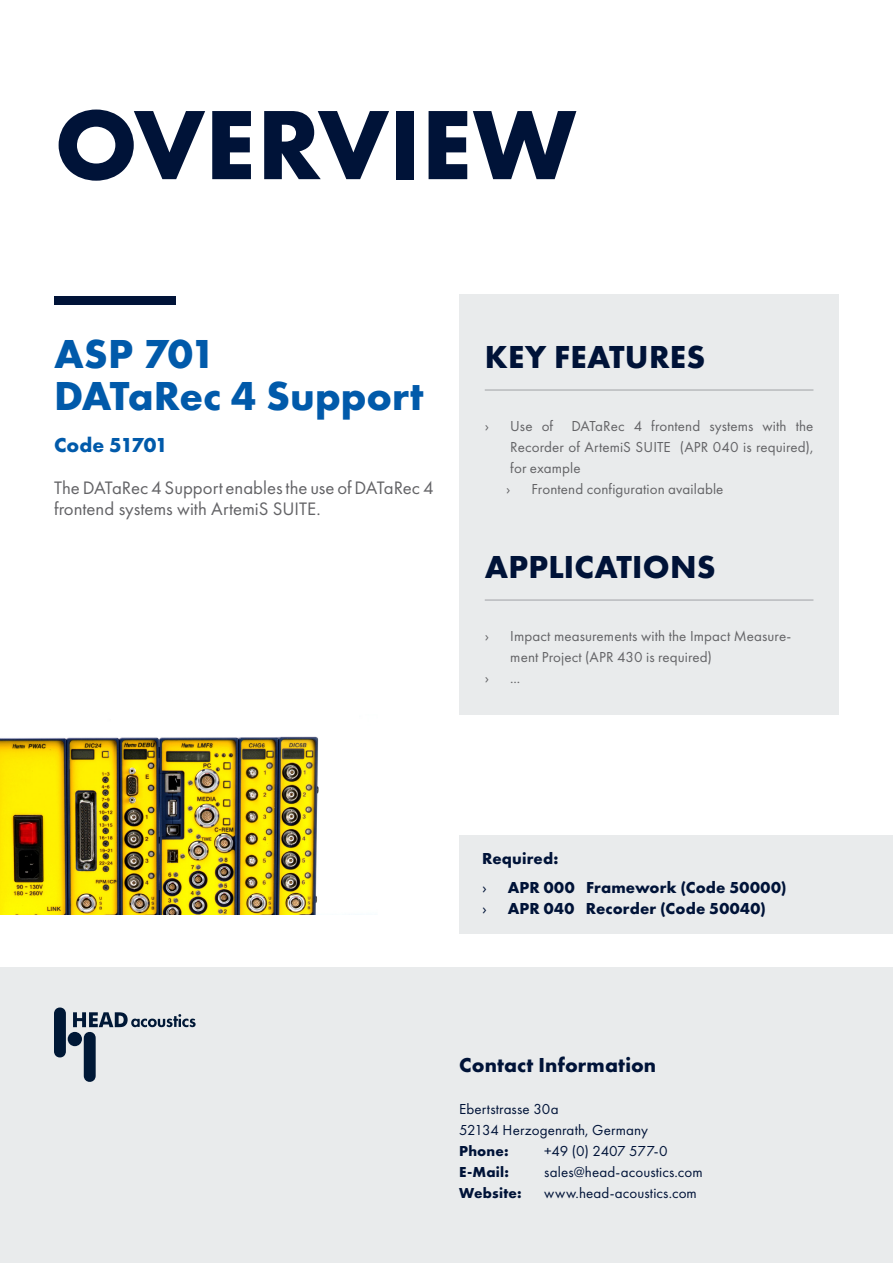
<style>
.page{position:relative;width:893px;height:1263px;background:#fff}
.page>*{position:absolute;margin:0;border:0;box-sizing:border-box;transform-origin:0 0}
.t1{font:700 102.15px "Futura PT";color:#001338}
.Produktname{font:700 42px "Futura PT";color:#015aaa}
.Ueberschrift_DE_Infokaesten_Key-feat__Ap{font:700 33px "Futura PT";letter-spacing:.005em;color:#001338}
.t2{font:700 21px "Futura PT";letter-spacing:.01em;color:#001338}
.Produkt-Code{font:700 21px "Futura PT";letter-spacing:-.01em;color:#015aaa}
.Produkt-Subline_DE{font:18.75px/21px "Futura PT";color:#636366}
.t3{font:700 16.5px "Futura PT";letter-spacing:.01em;color:#001338}
.t4{font:16.5px "Futura PT";color:#001338}
.t5{font:15px/21px "Futura PT";letter-spacing:.005em;color:#636366;text-align:justify}
.t6{font:15px/21px "Futura PT";letter-spacing:.01em;color:#001338}
.t7{font:700 15px "Futura PT";letter-spacing:.015em;color:#001338}
.t8{font:15px "Futura PT";letter-spacing:-.015em;color:#001338}
</style>
<div class="page">
<div style="left:0;top:967px;width:893px;height:296px;background:#e9ebec"></div>
<svg style="left:54px;top:1007px;width:12px;height:51px"></svg>
<div style="left:68px;top:1032px;width:14px;height:14px;background:#001836;border-radius:50%"></div>
<svg style="left:73px;top:1012px;width:123px;height:70px"></svg>
<div style="left:459px;top:836px;width:434px;height:98px;background:#e9ebec"></div>
<div style="left:54px;top:297px;width:122px;height:8px;background:#001338"></div>
<div style="left:459px;top:295px;width:380px;height:420px;background:#e9ebec"></div>
<img style="left:0;top:736px;width:319px;height:178px">
<hr style="left:485px;top:389px;width:328px;height:2px;background:#a8a9ad">
<hr style="left:485px;top:599px;width:328px;height:2px;background:#a8a9ad">
<p class="t1" style="left:55px;top:79px;width:523px">OVERVIEW</p>
<p class="Produktname" style="left:54px;top:327px;width:163px">ASP 701</p>
<p class="Produktname" style="left:54px;top:369px;width:371px">DATaRec 4 Support</p>
<p class="Produkt-Code" style="left:54px;top:432px;width:115px">Code 51701</p>
<p class="Produkt-Subline_DE" style="left:54px;top:477px;width:381px">The DATaRec 4 Support enables the use of DATaRec 4 frontend systems with ArtemiS SUITE.</p>
<p class="Ueberschrift_DE_Infokaesten_Key-feat__Ap" style="left:485px;top:336px;width:222px">KEY FEATURES</p>
<p class="t5" style="left:485px;top:416px;width:6px">›</p>
<p class="t5" style="left:510px;top:416px;width:305px">Use of DATaRec 4 frontend systems with the Recorder of ArtemiS SUITE (APR 040 is required), for example</p>
<p class="t5" style="left:506px;top:479px;width:6px">›</p>
<p class="t5" style="left:531px;top:479px;width:193px">Frontend configuration available</p>
<p class="Ueberschrift_DE_Infokaesten_Key-feat__Ap" style="left:485px;top:546px;width:232px">APPLICATIONS</p>
<p class="t5" style="left:485px;top:626px;width:6px">›</p>
<p class="t5" style="left:510px;top:626px;width:283px">Impact measurements with the Impact Measure&shy;ment Project (APR 430 is required)</p>
<p class="t5" style="left:485px;top:668px;width:6px">›</p>
<p class="t5" style="left:510px;top:668px;width:12px">...</p>
<p class="t3" style="left:482px;top:848px;width:78px">Required:</p>
<p class="t4" style="left:482px;top:878px;width:6px">›</p>
<p class="t3" style="left:508px;top:877px;width:281px">APR 000 Framework (Code 50000)</p>
<p class="t4" style="left:482px;top:899px;width:6px">›</p>
<p class="t3" style="left:508px;top:898px;width:260px">APR 040 Recorder (Code 50040)</p>
<h3 class="t2" style="left:459px;top:1051px;width:198px">Contact Information</h3>
<p class="t6" style="left:459px;top:1098px;width:190px">Ebertstrasse 30a<br>52134 Herzogenrath, Germany</p>
<p class="t7" style="left:459px;top:1141px;width:51px">Phone:</p>
<p class="t8" style="left:544px;top:1142px;width:125px">+49 (0) 2407 577-0</p>
<p class="t7" style="left:459px;top:1162px;width:51px">E-Mail:</p>
<p class="t6" style="left:544px;top:1161px;width:160px">sales@head-acoustics.com</p>
<p class="t7" style="left:459px;top:1183px;width:64px">Website:</p>
<p class="t6" style="left:544px;top:1182px;width:154px">www.head-acoustics.com</p>
</div>
